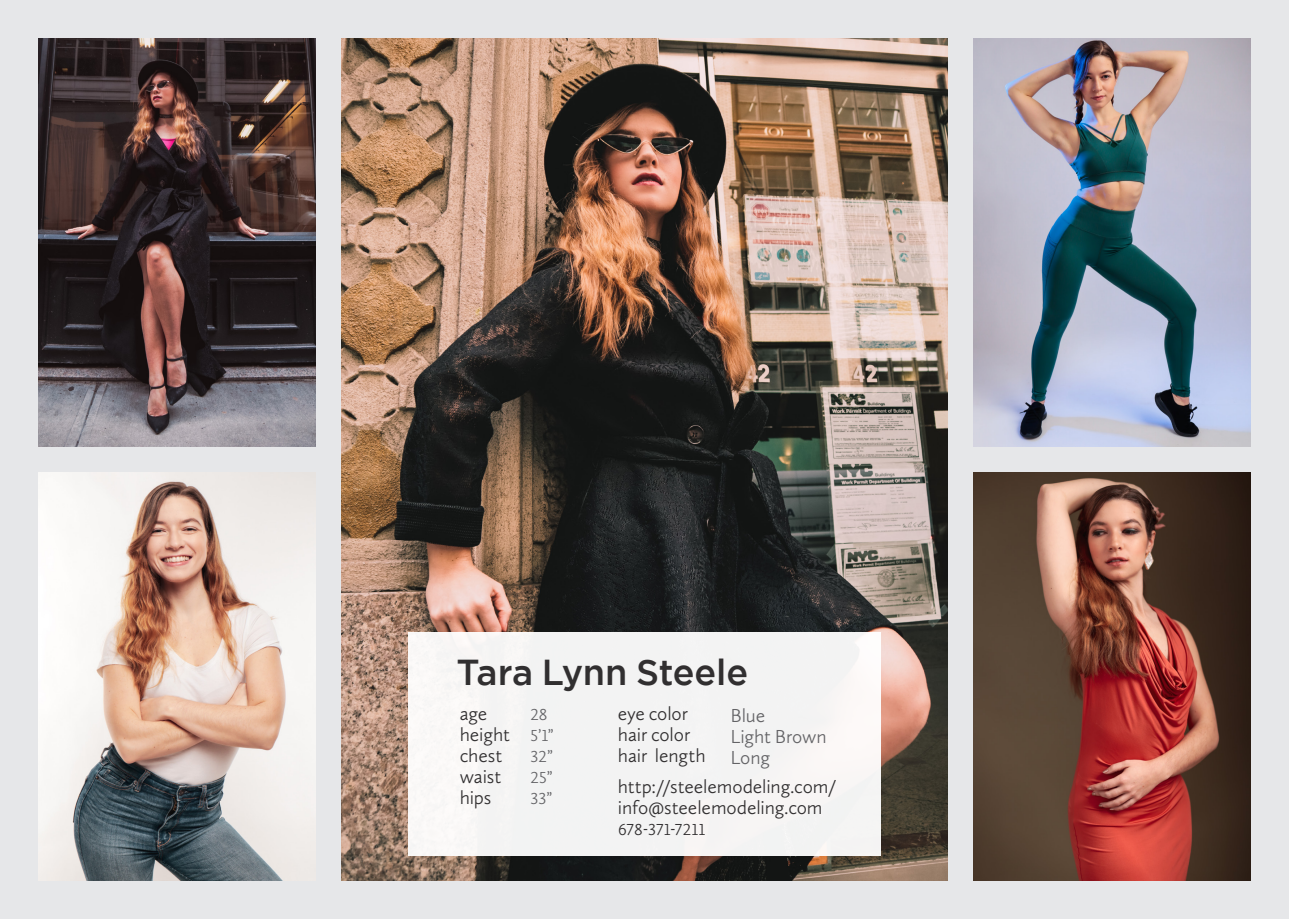
<style>
.page{position:relative;width:1289px;height:919px;background:#fff}
.page>*{position:absolute;margin:0;border:0;box-sizing:border-box;transform-origin:0 0}
.t1{font:500 36px "Gotham";letter-spacing:-.01em;color:#312f30}
.t2{font:300 19.5px "Calluna Sans";letter-spacing:-.005em;color:#312f30}
.t3{font:300 19.5px "Calluna Sans";letter-spacing:-.005em;color:#636366}
.t4{font:300 16.5px/21px "Calluna Sans";letter-spacing:.01em;color:#636366}
.t5{font:300 16.5px "Calluna Sans";letter-spacing:.03em;color:#312f30}
</style>
<div class="page">
<div style="left:0;top:0;width:1288px;height:918px;background:#e6e7e9"></div>
<img style="left:38px;top:38px;width:278px;height:408px">
<img style="left:973px;top:38px;width:277px;height:408px">
<img style="left:38px;top:472px;width:278px;height:408px">
<img style="left:973px;top:472px;width:277px;height:408px">
<img style="left:341px;top:38px;width:606px;height:842px">
<div style="left:408px;top:632px;width:472px;height:223px;background:#f3f3f3"></div>
<p class="t1" style="left:456px;top:651px;width:293px">Tara Lynn Steele</p>
<p class="t2" style="left:459px;top:701px;width:29px">age</p>
<p class="t2" style="left:459px;top:722px;width:52px">height</p>
<p class="t2" style="left:459px;top:743px;width:44px">chest</p>
<p class="t2" style="left:459px;top:764px;width:43px">waist</p>
<p class="t2" style="left:459px;top:785px;width:33px">hips</p>
<p class="t2" style="left:618px;top:701px;width:72px">eye color</p>
<p class="t2" style="left:618px;top:722px;width:74px">hair color</p>
<p class="t2" style="left:618px;top:743px;width:89px">hair length</p>
<p class="t3" style="left:730px;top:703px;width:36px">Blue</p>
<p class="t3" style="left:730px;top:724px;width:98px">Light Brown</p>
<p class="t3" style="left:730px;top:745px;width:41px">Long</p>
<p class="t2" style="left:618px;top:775px;width:220px">http://steelemodeling.com/</p>
<p class="t2" style="left:618px;top:796px;width:206px">info@steelemodeling.com</p>
<p class="t5" style="left:618px;top:819px;width:89px">678-371-7211</p>
<p class="t4" style="left:530px;top:703px;width:25px">28<br>5’1”<br>32”</p>
<p class="t4" style="left:530px;top:766px;width:24px">25”<br>33”</p>
</div>
